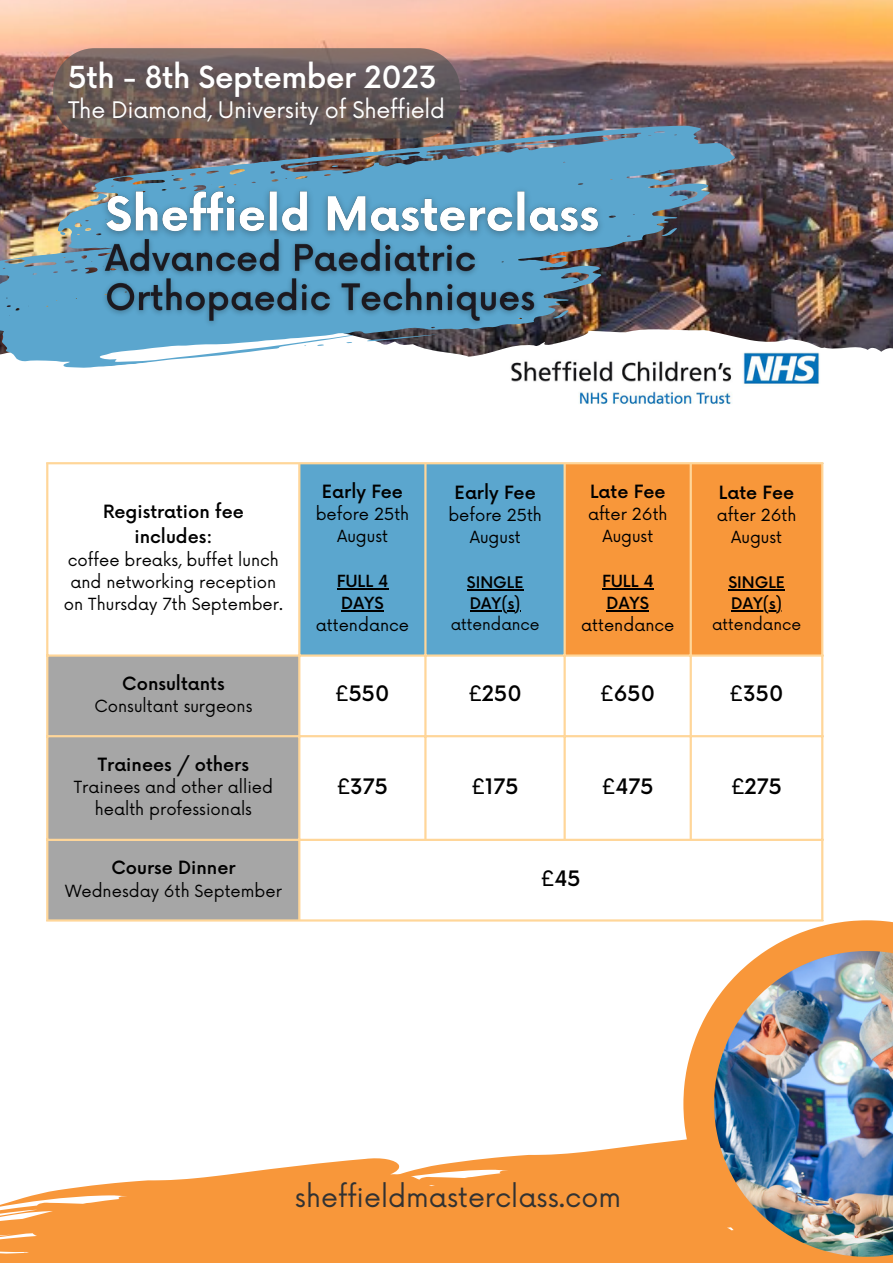
<style>
.page{position:relative;width:893px;height:1264px;background:#fff}
.page>*{position:absolute;margin:0;border:0;box-sizing:border-box;transform-origin:0 0}
.t1{font:500 29.7px "Now";letter-spacing:-.015em;color:#fff}
.t2{font:27px "Now";color:#323232}
.t3{font:22.2px "Now";letter-spacing:-.01em;color:#fff}
.t4{font:500 20.7px "Now";color:#000}
.t5{font:500 17.85px/25.7px "Now";color:#000;text-align:center}
.t6{font:16.35px/22.2px "Now";color:#000;text-align:center}
.t7{font:500 15.6px/21.1px "Now";color:#000;text-align:center}
.s1{font-weight:500}
.s2{font-weight:400}
</style>
<div class="page">
<img style="left:513px;top:358px;width:307px;height:47px">
<img style="left:0;top:0;width:892px;height:358px">
<img style="left:53px;top:118px;width:689px;height:180px">
<svg style="left:89px;top:193px;width:5px;height:7px"></svg>
<svg style="left:661px;top:228px;width:16px;height:8px"></svg>
<svg style="left:659px;top:172px;width:16px;height:4px"></svg>
<svg style="left:287px;top:163px;width:30px;height:6px"></svg>
<svg style="left:510px;top:141px;width:47px;height:6px"></svg>
<svg style="left:601px;top:137px;width:9px;height:4px"></svg>
<svg style="left:457px;top:149px;width:8px;height:2px"></svg>
<svg style="left:485px;top:147px;width:8px;height:2px"></svg>
<svg style="left:621px;top:135px;width:6px;height:2px"></svg>
<svg style="left:331px;top:160px;width:17px;height:7px"></svg>
<img style="left:0;top:200px;width:634px;height:181px">
<svg style="left:367px;top:333px;width:71px;height:9px"></svg>
<svg style="left:552px;top:310px;width:17px;height:8px"></svg>
<svg style="left:317px;top:344px;width:7px;height:2px"></svg>
<svg style="left:53px;top:48px;width:407px;height:90px;background:#6a5b59"></svg>
<div style="left:300px;top:464px;width:263px;height:190px;background:#5ba6ce"></div>
<div style="left:565px;top:464px;width:256px;height:190px;background:#f8973a"></div>
<div style="left:48px;top:656px;width:250px;height:263px;background:#a6a6a6"></div>
<hr style="left:336px;top:588px;width:52px;height:1px;background:#000">
<hr style="left:341px;top:610px;width:42px;height:1px;background:#000">
<hr style="left:467px;top:589px;width:56px;height:1px;background:#000">
<hr style="left:470px;top:610px;width:50px;height:1px;background:#000">
<hr style="left:602px;top:588px;width:51px;height:1px;background:#000">
<hr style="left:606px;top:610px;width:43px;height:1px;background:#000">
<hr style="left:728px;top:589px;width:56px;height:1px;background:#000">
<hr style="left:731px;top:610px;width:51px;height:1px;background:#000">
<hr style="left:46px;top:464px;width:2px;height:455px;background:#ffd699">
<hr style="left:298px;top:464px;width:2px;height:455px;background:#ffd699">
<hr style="left:424px;top:464px;width:2px;height:374px;background:#ffd699">
<hr style="left:563px;top:464px;width:2px;height:374px;background:#ffd699">
<hr style="left:689px;top:464px;width:2px;height:374px;background:#ffd699">
<hr style="left:821px;top:464px;width:2px;height:455px;background:#ffd699">
<hr style="left:46px;top:462px;width:777px;height:2px;background:#ffd699">
<hr style="left:46px;top:654px;width:777px;height:2px;background:#ffd699">
<hr style="left:46px;top:735px;width:777px;height:2px;background:#ffd699">
<hr style="left:46px;top:838px;width:777px;height:3px;background:#ffd699">
<hr style="left:46px;top:919px;width:777px;height:2px;background:#ffd699">
<svg style="left:513px;top:1139px;width:170px;height:123px;background:#f89f4a"></svg>
<svg style="left:0;top:1156px;width:513px;height:106px;fill:#f8973a"></svg>
<svg style="left:454px;top:1233px;width:6px;height:2px"></svg>
<svg style="left:683px;top:920px;width:209px;height:342px;fill:#f8973a"></svg>
<img style="left:714px;top:951px;width:178px;height:305px">
<img style="left:94px;top:180px;width:517px;height:79px">
<img style="left:96px;top:230px;width:448px;height:102px">
<p class="t1" style="left:68px;top:61px;width:370px">5th - 8th September 2023</p>
<p class="t3" style="left:68px;top:98px;width:378px">The Diamond, University of Sheffield</p>
<p class="t5" style="left:103px;top:499px;width:142px">Registration fee includes:</p>
<p class="t6" style="left:64px;top:549px;width:220px">coffee breaks, buffet lunch and networking reception on Thursday 7th September.</p>
<p class="t5" style="left:322px;top:479px;width:83px">Early Fee</p>
<p class="t6" style="left:315px;top:504px;width:95px">before 25th<br>August</p>
<p class="t6" style="left:316px;top:570px;width:95px"><span class="s1">FULL 4<br>DAYS </span>attendance</p>
<p class="t5" style="left:454px;top:480px;width:83px">Early Fee</p>
<p class="t6" style="left:448px;top:505px;width:95px">before 25th<br>August</p>
<p class="t7" style="left:450px;top:572px;width:90px">SINGLE<br>DAY(s) <span class="s2">attendance</span></p>
<p class="t5" style="left:590px;top:479px;width:77px">Late Fee</p>
<p class="t6" style="left:588px;top:504px;width:81px">after 26th<br>August</p>
<p class="t6" style="left:581px;top:570px;width:95px"><span class="s1">FULL 4<br>DAYS </span>attendance</p>
<p class="t5" style="left:719px;top:480px;width:77px">Late Fee</p>
<p class="t6" style="left:716px;top:505px;width:81px">after 26th<br>August</p>
<p class="t7" style="left:712px;top:572px;width:90px">SINGLE<br>DAY(s) <span class="s2">attendance</span></p>
<p class="t5" style="left:122px;top:672px;width:104px">Consultants</p>
<p class="t6" style="left:94px;top:696px;width:160px">Consultant surgeons</p>
<p class="t4" style="left:335px;top:682px;width:55px">£550</p>
<p class="t4" style="left:468px;top:682px;width:54px">£250</p>
<p class="t4" style="left:600px;top:682px;width:56px">£650</p>
<p class="t4" style="left:729px;top:682px;width:55px">£350</p>
<p class="t5" style="left:98px;top:752px;width:152px">Trainees / others</p>
<p class="t6" style="left:74px;top:776px;width:201px">Trainees and other allied health professionals</p>
<p class="t4" style="left:337px;top:775px;width:52px">£375</p>
<p class="t4" style="left:472px;top:775px;width:48px">£175</p>
<p class="t4" style="left:602px;top:775px;width:53px">£475</p>
<p class="t4" style="left:731px;top:775px;width:52px">£275</p>
<p class="t5" style="left:111px;top:856px;width:126px">Course Dinner</p>
<p class="t6" style="left:65px;top:880px;width:218px">Wednesday 6th September</p>
<p class="t4" style="left:541px;top:867px;width:41px">£45</p>
<p class="t2" style="left:295px;top:1182px;width:328px">sheffieldmasterclass.com</p>
</div>
